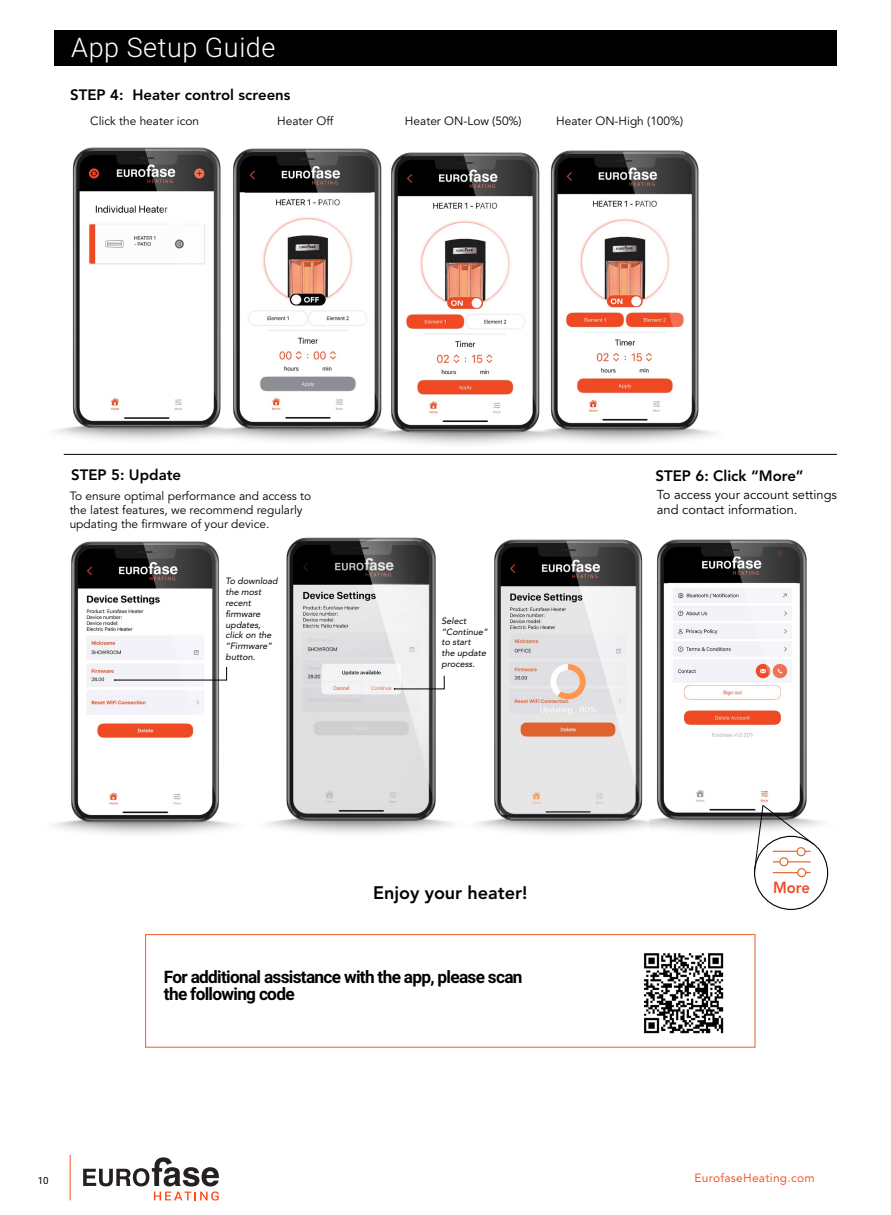
<style>
.page{position:relative;width:891px;height:1215px;background:#fff}
.page>*{position:absolute;margin:0;border:0;box-sizing:border-box;transform-origin:0 0}
.t1{font:300 27px "Roboto";letter-spacing:.02em;color:#fff}
.t2{font:800 18px "Avenir LT Std";color:#000}
.t3{font:700 17.25px/17.2px "Roboto";letter-spacing:-.04em;color:#000}
.t4{font:800 15.9px "Avenir LT Std";color:#f04a24;scale:.93 1}
.t5{font:800 15px "Avenir LT Std";color:#000}
.t6{font:12.9px/15.5px "Avenir LT Std";color:#000}
.t7{font:12px "Avenir LT Std";letter-spacing:.02em;color:#f15a2c}
.t8{font:11.85px/14.2px "Avenir LT Std";color:#000}
.t9{font:9.75px "Roboto";color:#000}
.t10{font:italic 9px/10.8px "Avenir LT Std";color:#000}
</style>
<div class="page">
<hr style="left:70px;top:1155px;width:1px;height:45px;background:#f1592a">
<svg style="left:83px;top:1157px;width:136px;height:44px"></svg>
<img style="left:54px;top:541px;width:180px;height:294px">
<img style="left:666px;top:539px;width:156px;height:305px">
<div style="left:145px;top:934px;width:610px;height:114px;border:1px solid #f15a2c"></div>
<hr style="left:64px;top:454px;width:773px;height:1px;background:#000">
<div style="left:797px;top:868px;width:9px;height:9px;border:1px solid #e2621f;border-radius:50%"></div>
<img style="left:249px;top:148px;width:113px;height:293px">
<img style="left:362px;top:148px;width:159px;height:296px">
<img style="left:521px;top:150px;width:193px;height:292px">
<img style="left:644px;top:953px;width:80px;height:81px">
<img style="left:56px;top:147px;width:193px;height:293px">
<svg style="left:754px;top:804px;width:60px;height:69px"></svg>
<img style="left:267px;top:537px;width:187px;height:297px">
<img style="left:477px;top:539px;width:189px;height:294px">
<svg style="left:114px;top:667px;width:113px;height:14px"></svg>
<svg style="left:394px;top:675px;width:51px;height:15px"></svg>
<div style="left:54px;top:31px;width:783px;height:35px;background:#000"></div>
<h1 class="t1" style="left:71px;top:28px;width:206px">App Setup Guide</h1>
<p class="t5" style="left:70px;top:86px;width:222px">STEP 4: Heater control screens</p>
<p class="t8" style="left:90px;top:114px;width:110px">Click the heater icon</p>
<p class="t8" style="left:277px;top:114px;width:57px">Heater Off</p>
<p class="t8" style="left:405px;top:115px;width:118px">Heater ON-Low (50%)</p>
<p class="t8" style="left:556px;top:115px;width:129px">Heater ON-High (100%)</p>
<p class="t5" style="left:71px;top:466px;width:111px">STEP 5: Update</p>
<p class="t5" style="left:656px;top:467px;width:150px">STEP 6: Click “More”</p>
<p class="t8" style="left:70px;top:489px;width:243px">To ensure optimal performance and access to the latest features, we recommend regularly updating the firmware of your device.</p>
<p class="t10" style="left:226px;top:576px;width:54px">To download the most recent firmware updates, click on the “Firmware” button.</p>
<p class="t10" style="left:442px;top:615px;width:48px">Select “Continue” to start<br>the update process.</p>
<h2 class="t2" style="left:373px;top:882px;width:156px">Enjoy your heater!</h2>
<h3 class="t3" style="left:164px;top:968px;width:360px">For additional assistance with the app, please scan the following code</h3>
<p class="t6" style="left:657px;top:487px;width:182px">To access your account settings and contact information.</p>
<h3 class="t4" style="left:773px;top:878px;width:41px">More</h3>
<p class="t9" style="left:38px;top:1174px;width:12px">10</p>
<p class="t7" style="left:695px;top:1171px;width:122px">EurofaseHeating.com</p>
</div>
